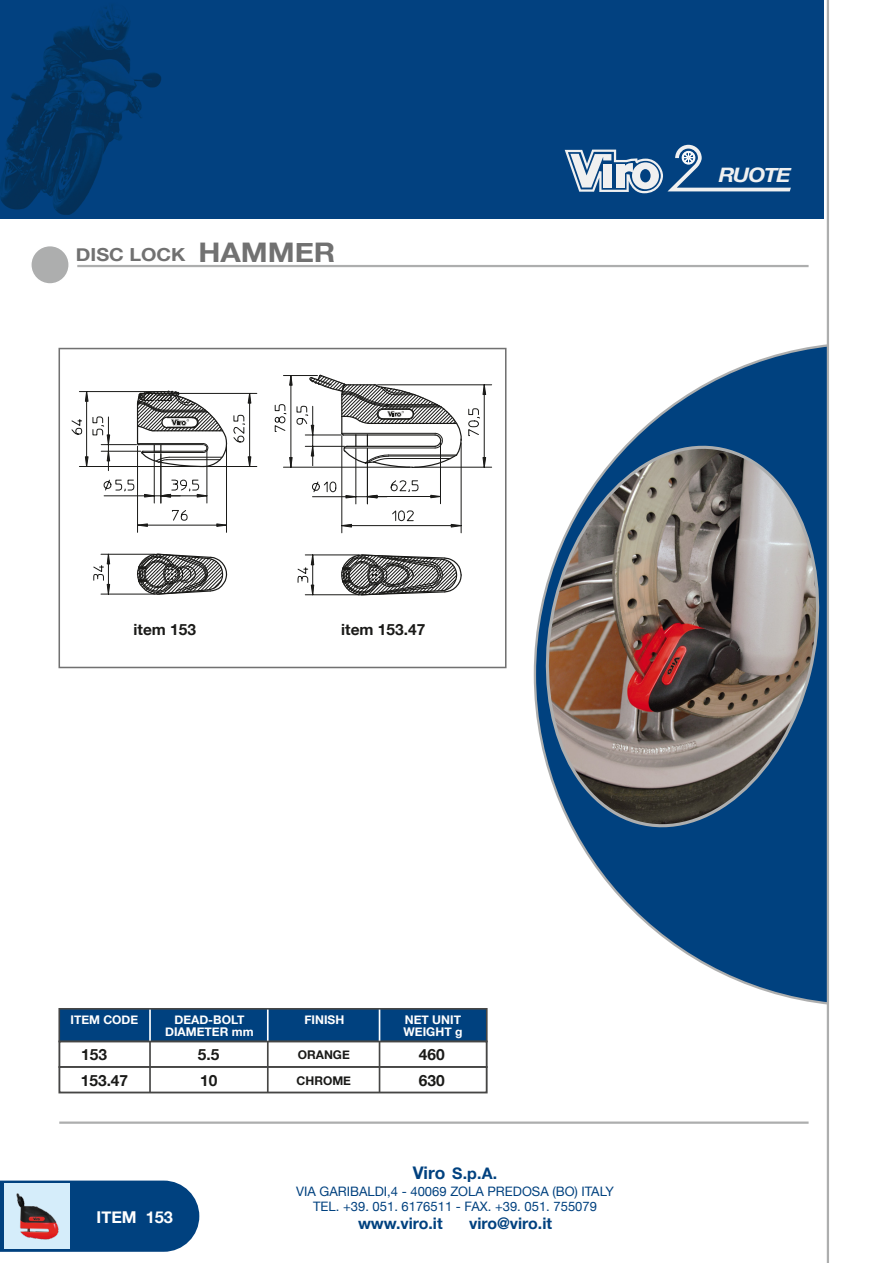
<style>
.page{position:relative;width:893px;height:1263px;background:#fff}
.page>*{position:absolute;margin:0;border:0;box-sizing:border-box;transform-origin:0 0}
.t1{font:italic 700 19.95px "Helvetica Neue";letter-spacing:-.055em;color:#f0f0f0;scale:1.1 1}
.t2{font:700 18px "Helvetica Neue";color:#717171;scale:1.1 1}
.t3{font:700 16.35px "Helvetica Neue";color:#fff}
.t4{font:700 15.9px "Helvetica Neue";color:#00417f}
.t5{font:700 15.45px "Helvetica Neue";color:#1a1a18}
.t6{font:13.05px/14.7px "Helvetica Neue";color:#00417f;text-align:center}
.t7{font:700 12px/12px "Helvetica Neue";color:#fff;text-align:center}
.t8{font:700 12px "Helvetica Neue";color:#1a1a18}
.s1{font-size:27px}
.s2{font-size:17.4px}
</style>
<div class="page">
<svg style="left:0;top:1180px;width:199px;height:72px;background:#114e88"></svg>
<svg style="left:579px;top:342px;width:248px;height:665px"></svg>
<img style="left:0;top:0;width:824px;height:218px">
<hr style="left:77px;top:265px;width:732px;height:2px;background:#adaeae">
<div style="left:31px;top:246px;width:38px;height:38px;background:#adaeae;border-radius:50%"></div>
<div style="left:30px;top:245px;width:40px;height:40px;border:2px solid #fff;border-radius:50%"></div>
<hr style="left:827px;top:0;width:2px;height:1263px;background:#adaeae">
<hr style="left:59px;top:1121px;width:750px;height:3px;background:#adaeae">
<svg style="left:565px;top:145px;width:226px;height:48px"></svg>
<div style="left:59px;top:348px;width:447px;height:320px;border:2px solid #717171"></div>
<svg style="left:533px;top:431px;width:294px;height:411px;background:#767881"></svg>
<div style="left:58px;top:1008px;width:430px;height:34px;background:#00417f;border:2px solid #464645"></div>
<div style="left:58px;top:1040px;width:430px;height:28px;background:#fff;border:2px solid #464645"></div>
<div style="left:58px;top:1066px;width:430px;height:27px;background:#fff;border:2px solid #464645"></div>
<hr style="left:267px;top:1042px;width:2px;height:50px;background:#464645">
<hr style="left:267px;top:1009px;width:2px;height:32px;background:#fff">
<hr style="left:149px;top:1042px;width:2px;height:50px;background:#464645">
<hr style="left:149px;top:1009px;width:2px;height:32px;background:#fff">
<hr style="left:379px;top:1042px;width:1px;height:50px;background:#464645">
<hr style="left:379px;top:1009px;width:1px;height:32px;background:#fff">
<hr style="left:355px;top:449px;width:1px;height:55px;background:#1a1a18">
<hr style="left:312px;top:496px;width:44px;height:1px;background:#1a1a18">
<svg style="left:312px;top:481px;width:25px;height:12px"></svg>
<hr style="left:341px;top:436px;width:1px;height:97px;background:#1a1a18">
<hr style="left:461px;top:443px;width:1px;height:90px;background:#1a1a18">
<hr style="left:342px;top:525px;width:119px;height:1px;background:#1a1a18">
<svg style="left:450px;top:523px;width:12px;height:5px"></svg>
<svg style="left:341px;top:523px;width:11px;height:5px"></svg>
<svg style="left:392px;top:510px;width:22px;height:11px"></svg>
<hr style="left:367px;top:449px;width:1px;height:55px;background:#1a1a18">
<hr style="left:440px;top:443px;width:1px;height:61px;background:#1a1a18">
<hr style="left:367px;top:496px;width:73px;height:1px;background:#1a1a18">
<svg style="left:430px;top:494px;width:10px;height:5px"></svg>
<svg style="left:345px;top:480px;width:74px;height:19px"></svg>
<hr style="left:377px;top:384px;width:115px;height:1px;background:#1a1a18">
<hr style="left:415px;top:467px;width:77px;height:1px;background:#1a1a18">
<hr style="left:484px;top:385px;width:1px;height:82px;background:#1a1a18">
<svg style="left:482px;top:457px;width:5px;height:11px"></svg>
<svg style="left:482px;top:384px;width:5px;height:11px"></svg>
<svg style="left:468px;top:408px;width:12px;height:28px"></svg>
<hr style="left:305px;top:554px;width:54px;height:1px;background:#1a1a18">
<hr style="left:305px;top:594px;width:54px;height:1px;background:#1a1a18">
<svg style="left:297px;top:554px;width:18px;height:42px"></svg>
<svg style="left:274px;top:374px;width:188px;height:95px"></svg>
<svg style="left:341px;top:554px;width:121px;height:42px"></svg>
<hr style="left:206px;top:466px;width:51px;height:1px;background:#1a1a18">
<hr style="left:143px;top:393px;width:114px;height:1px;background:#1a1a18">
<svg style="left:71px;top:390px;width:181px;height:205px"></svg>
<img style="left:3px;top:1182px;width:68px;height:68px">
<h2 class="t2" style="left:76px;top:240px;width:237px">DISC LOCK <span class="s1">HAMMER</span></h2>
<p class="t5" style="left:134px;top:617px;width:64px">item 153</p>
<p class="t5" style="left:341px;top:617px;width:86px">item 153.47</p>
<h1 class="t1" style="left:719px;top:160px;width:67px">RUOTE</h1>
<p class="t7" style="left:71px;top:1014px;width:69px">ITEM CODE</p>
<p class="t7" style="left:165px;top:1014px;width:90px">DEAD-BOLT<br>DIAMETER mm</p>
<p class="t7" style="left:404px;top:1014px;width:60px;text-align:left">NET UNIT<br>WEIGHT g</p>
<p class="t7" style="left:304px;top:1014px;width:41px">FINISH</p>
<p class="t5" style="left:81px;top:1042px;width:27px">153</p>
<p class="t5" style="left:198px;top:1042px;width:23px">5.5</p>
<p class="t8" style="left:298px;top:1046px;width:53px">ORANGE</p>
<p class="t5" style="left:419px;top:1042px;width:27px">460</p>
<p class="t5" style="left:81px;top:1068px;width:49px">153.47</p>
<p class="t5" style="left:200px;top:1068px;width:19px">10</p>
<p class="t8" style="left:297px;top:1071px;width:56px">CHROME</p>
<p class="t5" style="left:419px;top:1068px;width:27px">630</p>
<p class="t3" style="left:97px;top:1204px;width:78px">ITEM 153</p>
<p class="t4" style="left:413px;top:1161px;width:86px"><span class="s2">Viro</span> S.p.A.</p>
<p class="t6" style="left:296px;top:1185px;width:319px">VIA GARIBALDI,4 - 40069 ZOLA PREDOSA (BO) ITALY<br>TEL. +39. 051. 6176511 - FAX. +39. 051. 755079</p>
<p class="t4" style="left:358px;top:1211px;width:86px">www.viro.it</p>
<p class="t4" style="left:469px;top:1211px;width:84px">viro@viro.it</p>
</div>
